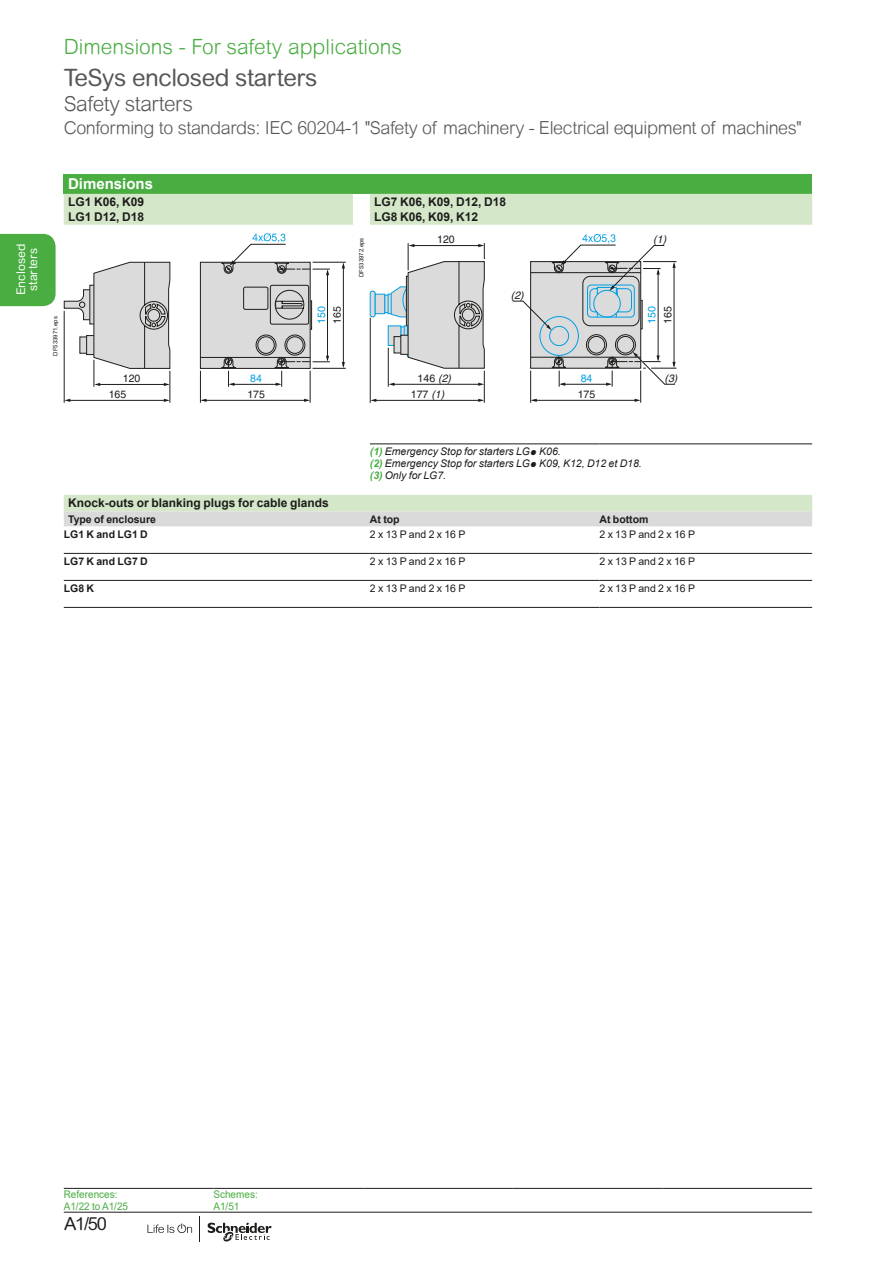
<style>
.page{position:relative;width:893px;height:1263px;background:#fff}
.page>*{position:absolute;margin:0;border:0;box-sizing:border-box;transform-origin:0 0}
.t1{font:24px "Arial Rounded MT Pro";letter-spacing:-.02em;color:#575756}
.t2{font:300 21px "Arial Rounded MT";color:#49ad41}
.t3{font:300 21px "Arial Rounded MT";letter-spacing:-.02em;color:#575756}
.t4{font:300 18px "Arial Rounded MT";letter-spacing:-.02em;color:#575756}
.t5{font:18px "Arial Rounded MT Pro";color:#1d1d1b}
.t6{font:700 15px "Arial";color:#fff}
.t7{font:700 12px/14.4px "Arial";color:#1d1d1b}
.t8{font:12px/12px "Arial Rounded MT Pro";color:#fff;text-align:center}
.t9{font:10.65px/15.9px "Helvetica";color:#1d1d1b}
.t10{font:italic 10.65px "Helvetica";color:#1d1d1b}
.t11{font:10.65px "Helvetica";color:#009fe3}
.t12{font:italic 10.5px/12px "Arial";color:#1d1d1b}
.t13{font:10.5px "Arial";color:#1d1d1b}
.t14{font:700 10.5px "Arial";color:#1d1d1b}
.t15{font:10.5px/12px "Arial";color:#49ad41;scale:.95 1}
.t16{font:10.5px "Helvetica";color:#009fe3}
.t17{font:10.5px "Helvetica";color:#1d1d1b}
.t18{font:6px "Arial";color:#1d1d1b}
.s1{font-style:italic}
.s2{font-weight:700;color:#49ad41}
.s3{font-family:"Graph Schneider"}
</style>
<div class="page">
<svg style="left:147px;top:1223px;width:45px;height:10px"></svg>
<svg style="left:208px;top:1222px;width:64px;height:20px"></svg>
<div style="left:0;top:234px;width:56px;height:72px;background:#49ad41"></div>
<hr style="left:64px;top:1212px;width:748px;height:1px;background:#1d1d1b">
<div style="left:64px;top:174px;width:748px;height:20px;background:#49ad41"></div>
<svg style="left:64px;top:194px;width:748px;height:317px"></svg>
<div style="left:64px;top:511px;width:748px;height:15px;background:#dadada"></div>
<hr style="left:600px;top:580px;width:212px;height:1px;background:#1d1d1b">
<hr style="left:370px;top:444px;width:230px;height:1px;background:#1d1d1b">
<hr style="left:600px;top:444px;width:212px;height:1px;background:#1d1d1b">
<hr style="left:370px;top:580px;width:230px;height:1px;background:#1d1d1b">
<svg style="left:353px;top:580px;width:17px;height:1px"></svg>
<hr style="left:64px;top:580px;width:289px;height:1px;background:#1d1d1b">
<hr style="left:600px;top:553px;width:212px;height:1px;background:#1d1d1b">
<hr style="left:370px;top:553px;width:230px;height:1px;background:#1d1d1b">
<svg style="left:353px;top:553px;width:17px;height:1px"></svg>
<hr style="left:64px;top:553px;width:289px;height:1px;background:#1d1d1b">
<hr style="left:64px;top:607px;width:289px;height:1px;background:#1d1d1b">
<svg style="left:353px;top:607px;width:17px;height:1px"></svg>
<hr style="left:370px;top:607px;width:230px;height:1px;background:#1d1d1b">
<hr style="left:600px;top:607px;width:212px;height:1px;background:#1d1d1b">
<div style="left:64px;top:233px;width:282px;height:170px;background:#fff"></div>
<div style="left:310px;top:300px;width:2px;height:30px;background:#dbdbdb;border:1px solid #1d1d1b"></div>
<div style="left:200px;top:262px;width:111px;height:107px;background:#dbdbdb;border:1px solid #1d1d1b"></div>
<div style="left:270px;top:285px;width:39px;height:40px;border:1px solid #1d1d1b;border-radius:2px"></div>
<svg style="left:274px;top:289px;width:31px;height:31px"></svg>
<div style="left:243px;top:287px;width:25px;height:23px;border:1px solid #1d1d1b;border-radius:2px"></div>
<hr style="left:202px;top:400px;width:105px;height:1px;background:#1d1d1b">
<hr style="left:310px;top:371px;width:1px;height:32px;background:#1d1d1b">
<hr style="left:200px;top:371px;width:1px;height:32px;background:#1d1d1b">
<hr style="left:327px;top:272px;width:1px;height:88px;background:#1d1d1b">
<hr style="left:343px;top:265px;width:1px;height:101px;background:#1d1d1b">
<hr style="left:313px;top:262px;width:33px;height:1px;background:#1d1d1b">
<hr style="left:313px;top:368px;width:33px;height:1px;background:#1d1d1b">
<svg style="left:304px;top:399px;width:6px;height:3px"></svg>
<hr style="left:70px;top:400px;width:96px;height:1px;background:#1d1d1b">
<hr style="left:170px;top:371px;width:1px;height:32px;background:#1d1d1b">
<hr style="left:64px;top:311px;width:1px;height:92px;background:#1d1d1b">
<svg style="left:164px;top:399px;width:6px;height:3px"></svg>
<svg style="left:64px;top:399px;width:6px;height:3px"></svg>
<svg style="left:64px;top:261px;width:107px;height:126px"></svg>
<svg style="left:199px;top:334px;width:131px;height:53px"></svg>
<svg style="left:342px;top:262px;width:3px;height:6px"></svg>
<svg style="left:342px;top:362px;width:3px;height:6px"></svg>
<svg style="left:221px;top:233px;width:109px;height:42px"></svg>
<div style="left:370px;top:233px;width:307px;height:170px;background:#fff"></div>
<div style="left:370px;top:291px;width:5px;height:26px;background:#dbdbdb;border-radius:3px"></div>
<div style="left:370px;top:291px;width:5px;height:26px;border:1px solid #009fe3;border-radius:3px"></div>
<svg style="left:385px;top:295px;width:3px;height:18px"></svg>
<hr style="left:388px;top:294px;width:3px;height:20px;background:#dbdbdb">
<div style="left:375px;top:294px;width:10px;height:20px;background:#dbdbdb;border:1px solid #009fe3"></div>
<div style="left:388px;top:326px;width:13px;height:20px;background:#dbdbdb"></div>
<hr style="left:532px;top:400px;width:105px;height:1px;background:#1d1d1b">
<hr style="left:640px;top:371px;width:1px;height:32px;background:#1d1d1b">
<hr style="left:530px;top:371px;width:1px;height:32px;background:#1d1d1b">
<svg style="left:635px;top:399px;width:6px;height:3px"></svg>
<svg style="left:531px;top:399px;width:6px;height:3px"></svg>
<hr style="left:376px;top:400px;width:105px;height:1px;background:#1d1d1b">
<hr style="left:484px;top:371px;width:1px;height:32px;background:#1d1d1b">
<hr style="left:370px;top:318px;width:1px;height:85px;background:#1d1d1b">
<svg style="left:478px;top:399px;width:6px;height:3px"></svg>
<svg style="left:370px;top:399px;width:6px;height:3px"></svg>
<svg style="left:391px;top:243px;width:94px;height:126px"></svg>
<hr style="left:394px;top:384px;width:87px;height:1px;background:#1d1d1b">
<hr style="left:388px;top:348px;width:1px;height:39px;background:#1d1d1b">
<svg style="left:478px;top:383px;width:6px;height:3px"></svg>
<svg style="left:389px;top:383px;width:5px;height:3px"></svg>
<svg style="left:512px;top:234px;width:164px;height:153px"></svg>
<hr style="left:64px;top:1188px;width:149px;height:1px;background:#1d1d1b">
<hr style="left:213px;top:1188px;width:150px;height:1px;background:#1d1d1b">
<hr style="left:363px;top:1188px;width:150px;height:1px;background:#1d1d1b">
<hr style="left:513px;top:1188px;width:149px;height:1px;background:#1d1d1b">
<hr style="left:662px;top:1188px;width:150px;height:1px;background:#1d1d1b">
<p class="t8" style="left:15px;top:295px;width:53px;rotate:-90deg">Enclosed starters</p>
<h2 class="t2" style="left:64px;top:34px;width:340px">Dimensions - For safety applications</h2>
<h1 class="t1" style="left:64px;top:63px;width:255px">TeSys enclosed starters</h1>
<h2 class="t3" style="left:64px;top:91px;width:131px">Safety starters</h2>
<h3 class="t4" style="left:64px;top:118px;width:739px">Conforming to standards: IEC 60204-1 "Safety of machinery - Electrical equipment of machines"</h3>
<h3 class="t6" style="left:68px;top:173px;width:87px">Dimensions</h3>
<p class="t7" style="left:68px;top:195px;width:78px">LG1 K06, K09<br>LG1 D12, D18</p>
<p class="t7" style="left:374px;top:195px;width:134px">LG7 K06, K09, D12, D18<br>LG8 K06, K09, K12</p>
<p class="t18" style="left:51px;top:356px;width:41px;rotate:-90deg">DF533971.eps</p>
<p class="t9" style="left:109px;top:370px;width:33px;text-indent:14px">120<br>165</p>
<p class="t11" style="left:250px;top:372px;width:13px">84</p>
<p class="t9" style="left:247px;top:386px;width:19px">175</p>
<p class="t16" style="left:315px;top:324px;width:19px;rotate:-90deg">150</p>
<p class="t17" style="left:331px;top:324px;width:19px;rotate:-90deg">165</p>
<p class="t18" style="left:357px;top:277px;width:41px;rotate:-90deg">DF533972.eps</p>
<p class="t9" style="left:437px;top:231px;width:19px">120</p>
<p class="t9" style="left:418px;top:370px;width:35px">146 <span class="s1">(2)</span></p>
<p class="t9" style="left:411px;top:386px;width:35px">177 <span class="s1">(1)</span></p>
<p class="t10" style="left:511px;top:289px;width:14px">(2)</p>
<p class="t11" style="left:581px;top:372px;width:13px">84</p>
<p class="t9" style="left:578px;top:386px;width:19px">175</p>
<p class="t10" style="left:653px;top:233px;width:14px">(1)</p>
<p class="t16" style="left:646px;top:324px;width:19px;rotate:-90deg">150</p>
<p class="t17" style="left:662px;top:324px;width:19px;rotate:-90deg">165</p>
<p class="t10" style="left:665px;top:372px;width:14px">(3)</p>
<p class="t12" style="left:370px;top:446px;width:273px"><span class="s2">(1)</span> Emergency Stop for starters LG<span class="s3">p</span> K06.<br><span class="s2">(2)</span> Emergency Stop for starters LG<span class="s3">p</span> K09, K12, D12 et D18. <span class="s2">(3)</span> Only for LG7.</p>
<p class="t7" style="left:68px;top:496px;width:262px">Knock-outs or blanking plugs for cable glands</p>
<p class="t14" style="left:68px;top:512px;width:89px">Type of enclosure</p>
<p class="t14" style="left:370px;top:512px;width:31px">At top</p>
<p class="t14" style="left:600px;top:512px;width:50px">At bottom</p>
<p class="t14" style="left:64px;top:527px;width:85px">LG1 K and LG1 D</p>
<p class="t13" style="left:370px;top:527px;width:97px">2 x 13 P and 2 x 16 P</p>
<p class="t13" style="left:600px;top:527px;width:97px">2 x 13 P and 2 x 16 P</p>
<p class="t14" style="left:64px;top:554px;width:85px">LG7 K and LG7 D</p>
<p class="t13" style="left:370px;top:554px;width:97px">2 x 13 P and 2 x 16 P</p>
<p class="t13" style="left:600px;top:554px;width:97px">2 x 13 P and 2 x 16 P</p>
<p class="t14" style="left:64px;top:580px;width:32px">LG8 K</p>
<p class="t13" style="left:370px;top:581px;width:97px">2 x 13 P and 2 x 16 P</p>
<p class="t13" style="left:599px;top:581px;width:97px">2 x 13 P and 2 x 16 P</p>
<p class="t15" style="left:64px;top:1188px;width:69px">References:<br>A1/22 to A1/25</p>
<p class="t15" style="left:213px;top:1188px;width:48px">Schemes:<br>A1/51</p>
<h3 class="t5" style="left:64px;top:1212px;width:44px">A1/50</h3>
</div>
